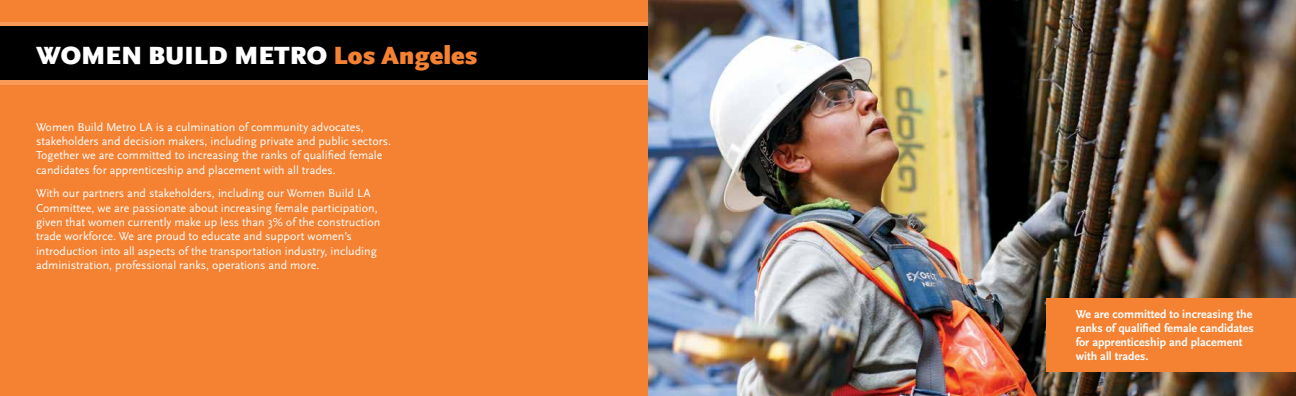
<style>
.page{position:relative;width:1296px;height:396px;background:#fff}
.page>*{position:absolute;margin:0;border:0;box-sizing:border-box;transform-origin:0 0}
.t1{font:900 26px "Scala Sans Pro";color:#fff}
.t2{font:12px/14.4px "Scala Sans Pro";color:#fff}
.t3{font:700 12px/14px "Scala Sans Pro";color:#fff}
.s1{color:#f58232}
</style>
<div class="page">
<div style="left:0;top:0;width:648px;height:396px;background:#f58232"></div>
<div style="left:0;top:22px;width:648px;height:62px;background:#f89958"></div>
<div style="left:0;top:26px;width:648px;height:54px;background:#000"></div>
<img style="left:648px;top:0;width:648px;height:396px">
<div style="left:1047px;top:298px;width:249px;height:74px;background:#f58232"></div>
<h1 class="t1" style="left:36px;top:41px;width:443px">WOMEN BUILD METRO <span class="s1">Los Angeles</span></h1>
<p class="t2" style="left:36px;top:120px;width:357px">Women Build Metro LA is a culmination of community advocates, stakeholders and decision makers, including private and public sectors.<br>Together we are committed to increasing the ranks of qualified female candidates for apprenticeship and placement with all trades.</p>
<p class="t2" style="left:36px;top:186px;width:346px">With our partners and stakeholders, including our Women Build LA Committee, we are passionate about increasing female participation, given that women currently make up less than 3% of the construction trade workforce. We are proud to educate and support women’s introduction into all aspects of the transportation industry, including administration, professional ranks, operations and more.</p>
<p class="t3" style="left:1076px;top:307px;width:180px">We are committed to increasing the ranks of qualified female candidates for apprenticeship and placement with all trades.</p>
</div>
